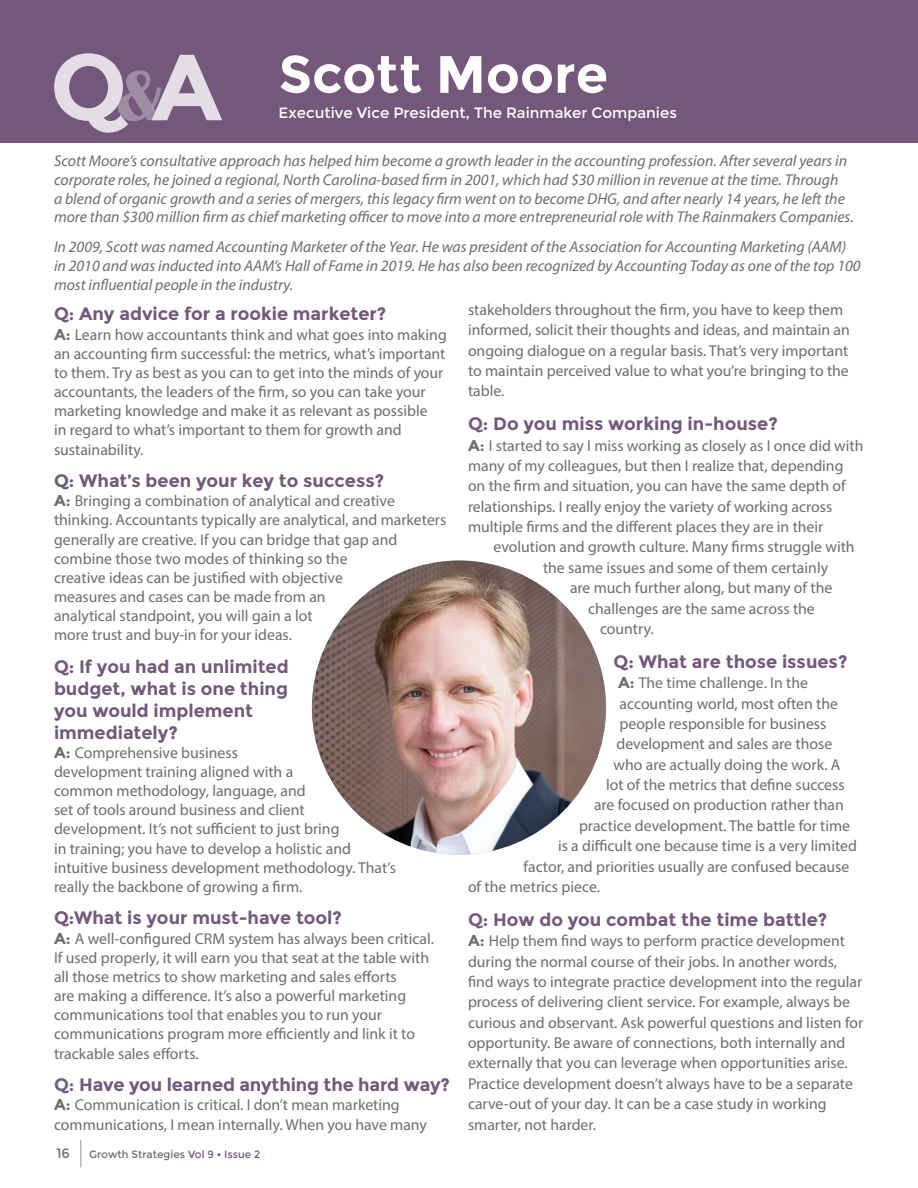
<style>
.page{position:relative;width:918px;height:1188px;background:#fff}
.page>*{position:absolute;margin:0;border:0;box-sizing:border-box;transform-origin:0 0}
.TOC_sections{font:700 52.5px "Montserrat";color:#fff}
.TOC_headline{font:700 18px/21.9px "Montserrat";color:#73587c}
.TOC_headline-2{font:15.75px/19.2px "Myriad Pro";color:#6c6d70}
.TOC_headline-3{font:italic 15.75px/18.9px "Myriad Pro";color:#6c6d70}
.TOC_sections-2{font:15px "Montserrat";color:#fff}
.t1{font:13.5px "Montserrat";color:#6c6d70}
.t2{font:10.5px "Montserrat";color:#6c6d70}
.s1{font-family:"Montserrat";font-weight:700}
.s2{color:#73587c}
.s3{font-weight:700;color:#73587c}
</style>
<div class="page">
<div style="left:0;top:0;width:918px;height:143px;background:#73587c"></div>
<img style="left:312px;top:561px;width:294px;height:294px;border-radius:147px">
<svg style="left:80px;top:1140px;width:1px;height:27px"></svg>
<svg style="left:54px;top:53px;width:168px;height:80px"></svg>
<p class="TOC_sections" style="left:279px;top:43px;width:331px">Scott Moore</p>
<p class="TOC_sections-2" style="left:279px;top:104px;width:400px">Executive Vice President, The Rainmaker Companies</p>
<p class="TOC_headline-3" style="left:54px;top:151px;width:801px">Scott Moore’s consultative approach has helped him become a growth leader in the accounting profession. After several years in corporate roles, he joined a regional, North Carolina-based firm in 2001, which had $30 million in revenue at the time. Through<br>a blend of organic growth and a series of mergers, this legacy firm went on to become DHG, and after nearly 14 years, he left the more than $300 million firm as chief marketing officer to move into a more entrepreneurial role with The Rainmakers Companies.</p>
<p class="TOC_headline-3" style="left:54px;top:237px;width:808px">In 2009, Scott was named Accounting Marketer of the Year. He was president of the Association for Accounting Marketing (AAM) in 2010 and was inducted into AAM’s Hall of Fame in 2019. He has also been recognized by Accounting Today as one of the top 100 most influential people in the industry.</p>
<p class="TOC_headline" style="left:54px;top:303px;width:334px">Q: Any advice for a rookie marketer?</p>
<p class="TOC_headline-2" style="left:54px;top:324px;width:394px"><span class="s1">A:</span> Learn how accountants think and what goes into making an accounting firm successful: the metrics, what’s important to them. Try as best as you can to get into the minds of your accountants, the leaders of the firm, so you can take your marketing knowledge and make it as relevant as possible<br>in regard to what’s important to them for growth and sustainability.</p>
<p class="TOC_headline" style="left:54px;top:470px;width:332px">Q: What’s been your key to success?</p>
<p class="TOC_headline-2" style="left:54px;top:491px;width:394px"><span class="s1">A:</span> Bringing a combination of analytical and creative thinking. Accountants typically are analytical, and marketers generally are creative. If you can bridge that gap and combine those two modes of thinking so the<br>creative ideas can be justified with objective<br>measures and cases can be made from an<br>analytical standpoint, you will gain a lot<br>more trust and buy-in for your ideas.</p>
<p class="TOC_headline" style="left:54px;top:656px;width:236px">Q: If you had an unlimited budget, what is one thing you would implement immediately?</p>
<p class="TOC_headline-2" style="left:54px;top:743px;width:344px"><span class="s1">A:</span> Comprehensive business<br>development training aligned with a<br>common methodology, language, and<br>set of tools around business and client development. It’s not sufficient to just bring<br>in training; you have to develop a holistic and intuitive business development methodology. That’s really the backbone of growing a firm.</p>
<p class="TOC_headline" style="left:54px;top:907px;width:289px">Q:What is your must-have tool?</p>
<p class="TOC_headline-2" style="left:54px;top:928px;width:381px"><span class="s1">A:</span> A well-configured CRM system has always been critical.<br>If used properly, it will earn you that seat at the table with all those metrics to show marketing and sales efforts<br>are making a difference. It’s also a powerful marketing communications tool that enables you to run your communications program more efficiently and link it to trackable sales efforts.</p>
<p class="TOC_headline" style="left:54px;top:1074px;width:398px">Q: Have you learned anything the hard way?</p>
<p class="TOC_headline-2" style="left:54px;top:1095px;width:374px"><span class="s1">A:</span> Communication is critical. I don’t mean marketing communications, I mean internally. When you have many</p>
<p class="t1" style="left:56px;top:1145px;width:15px">16</p>
<p class="t2" style="left:89px;top:1148px;width:173px">Growth Strategies <span class="s2">Vol 9</span> <span class="s3">•</span> <span class="s2">Issue 2</span></p>
<p class="TOC_headline-2" style="left:468px;top:299px;width:383px;line-height:20.4px">stakeholders throughout the firm, you have to keep them informed, solicit their thoughts and ideas, and maintain an ongoing dialogue on a regular basis. That’s very important to maintain perceived value to what you’re bringing to the table.</p>
<p class="TOC_headline" style="left:468px;top:413px;width:311px">Q: Do you miss working in-house?</p>
<p class="TOC_headline-2" style="left:468px;top:435px;width:397px"><span class="s1">A:</span> I started to say I miss working as closely as I once did with</p>
<p class="TOC_headline-2" style="left:468px;top:456px;width:377px">many of my colleagues, but then I realize that, depending</p>
<p class="TOC_headline-2" style="left:468px;top:476px;width:379px">on the firm and situation, you can have the same depth of</p>
<p class="TOC_headline-2" style="left:468px;top:497px;width:366px">relationships. I really enjoy the variety of working across</p>
<p class="TOC_headline-2" style="left:468px;top:517px;width:357px">multiple firms and the different places they are in their</p>
<p class="TOC_headline-2" style="left:494px;top:537px;width:363px">evolution and growth culture. Many firms struggle with</p>
<p class="TOC_headline-2" style="left:543px;top:558px;width:287px">the same issues and some of them certainly</p>
<p class="TOC_headline-2" style="left:570px;top:578px;width:264px">are much further along, but many of the</p>
<p class="TOC_headline-2" style="left:588px;top:598px;width:228px">challenges are the same across the</p>
<p class="TOC_headline-2" style="left:600px;top:619px;width:55px">country.</p>
<p class="TOC_headline" style="left:614px;top:651px;width:235px">Q: What are those issues?</p>
<p class="TOC_headline-2" style="left:618px;top:673px;width:192px"><span class="s1">A:</span> The time challenge. In the</p>
<p class="TOC_headline-2" style="left:620px;top:693px;width:220px">accounting world, most often the</p>
<p class="TOC_headline-2" style="left:620px;top:714px;width:208px">people responsible for business</p>
<p class="TOC_headline-2" style="left:616px;top:734px;width:217px">development and sales are those</p>
<p class="TOC_headline-2" style="left:614px;top:755px;width:229px">who are actually doing the work. A</p>
<p class="TOC_headline-2" style="left:606px;top:775px;width:240px">lot of the metrics that define success</p>
<p class="TOC_headline-2" style="left:594px;top:795px;width:251px">are focused on production rather than</p>
<p class="TOC_headline-2" style="left:579px;top:816px;width:273px">practice development. The battle for time</p>
<p class="TOC_headline-2" style="left:558px;top:836px;width:301px">is a difficult one because time is a very limited</p>
<p class="TOC_headline-2" style="left:524px;top:856px;width:327px">factor, and priorities usually are confused because</p>
<p class="TOC_headline-2" style="left:468px;top:877px;width:134px">of the metrics piece.</p>
<p class="TOC_headline" style="left:468px;top:909px;width:361px">Q: How do you combat the time battle?</p>
<p class="TOC_headline-2" style="left:468px;top:930px;width:397px;line-height:20.4px"><span class="s1">A:</span> Help them find ways to perform practice development during the normal course of their jobs. In another words, find ways to integrate practice development into the regular process of delivering client service. For example, always be curious and observant. Ask powerful questions and listen for opportunity. Be aware of connections, both internally and externally that you can leverage when opportunities arise.<br>Practice development doesn’t always have to be a separate carve-out of your day. It can be a case study in working smarter, not harder.</p>
</div>
